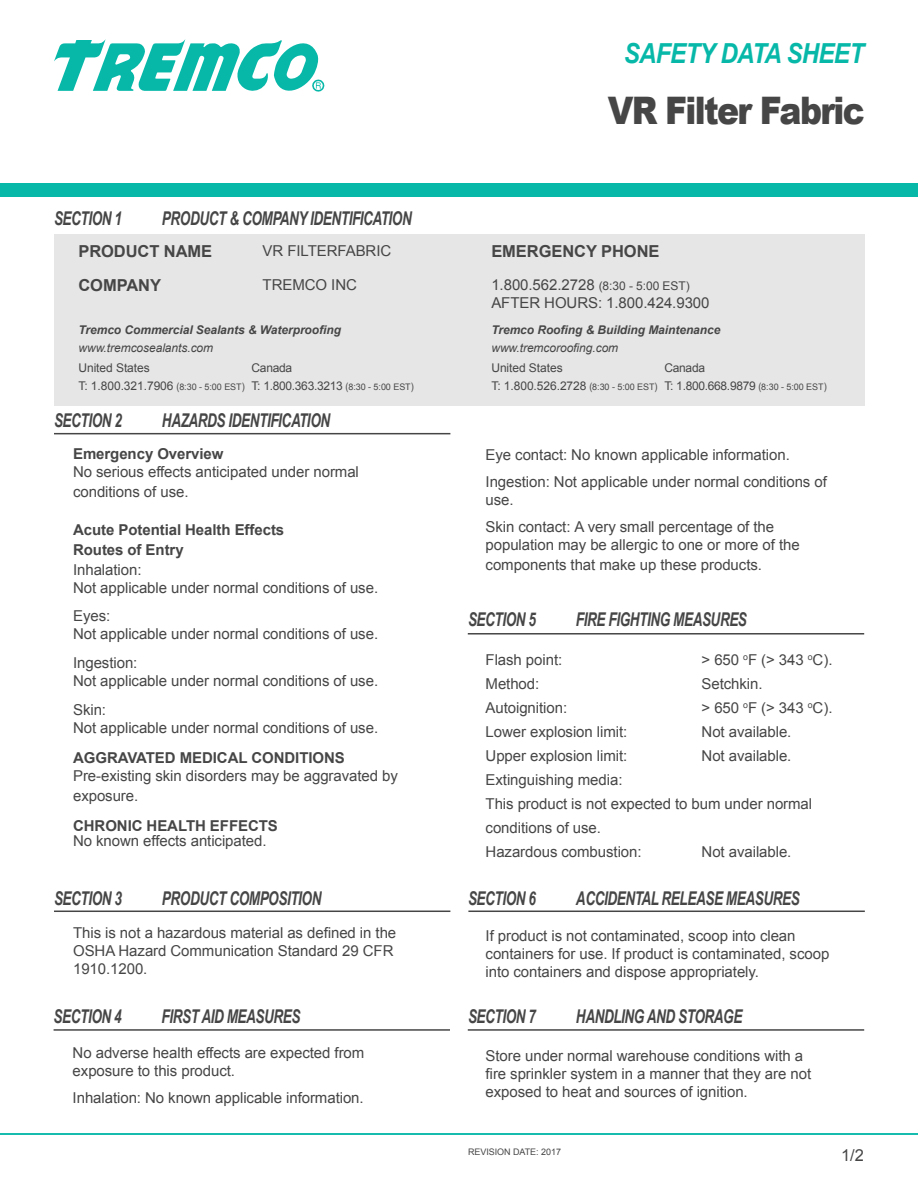
<style>
.page{position:relative;width:918px;height:1188px;background:#fff}
.page>*{position:absolute;margin:0;border:0;box-sizing:border-box;transform-origin:0 0}
.t1{font:900 37.95px "Arial";letter-spacing:-.05em;color:#464647;scale:.87 1}
.t2{font:italic 700 27.6px "Arial";letter-spacing:-.025em;color:#07b8a9;scale:.87 1}
.t3{font:italic 700 18.9px "Arial Narrow";letter-spacing:-.025em;color:#464647;scale:.87 1}
.t4{font:700 16.5px "Arial";letter-spacing:-.005em;color:#464647}
.t5{font:16.5px "Arial";color:#464647}
.t6{font:15px/18px "Arial";letter-spacing:-.005em;color:#464647}
.t7{font:700 15px/19.8px "Arial";letter-spacing:-.005em;color:#464647}
.t8{font:12px/18px "Arial";letter-spacing:-.005em;color:#464647}
.t9{font:12px/18px "Arial";letter-spacing:-.025em;color:#464647}
.t10{font:italic 700 12px "Arial";letter-spacing:-.005em;color:#464647}
.t11{font:italic 12px "Arial";letter-spacing:-.005em;color:#464647}
.t12{font:9px "Arial";letter-spacing:-.005em;color:#464647}
.s1{font-size:10.35px}
.s2{font-size:9px}
.s3{font-size:12px}
</style>
<div class="page">
<div style="left:54px;top:234px;width:810px;height:172px;background:#e6e6e6"></div>
<div style="left:0;top:183px;width:918px;height:13px;background:#07b8a9"></div>
<hr style="left:54px;top:433px;width:396px;height:1px;background:#464647">
<hr style="left:468px;top:1029px;width:396px;height:2px;background:#464647">
<hr style="left:468px;top:911px;width:397px;height:1px;background:#464647">
<hr style="left:468px;top:633px;width:396px;height:2px;background:#464647">
<hr style="left:54px;top:1029px;width:396px;height:2px;background:#464647">
<hr style="left:54px;top:911px;width:396px;height:1px;background:#464647">
<hr style="left:0;top:1133px;width:918px;height:2px;background:#07b8a9">
<svg style="left:54px;top:39px;width:271px;height:53px"></svg>
<p class="t3" style="left:54px;top:207px;width:80px">SECTION 1</p>
<p class="t3" style="left:162px;top:207px;width:289px">PRODUCT &amp; COMPANY IDENTIFICATION</p>
<p class="t4" style="left:78px;top:245px;width:135px">PRODUCT NAME</p>
<p class="t6" style="left:263px;top:243px;width:130px">VR FILTERFABRIC</p>
<p class="t4" style="left:78px;top:279px;width:84px">COMPANY</p>
<p class="t6" style="left:263px;top:277px;width:96px">TREMCO INC</p>
<p class="t10" style="left:78px;top:322px;width:264px">Tremco Commercial Sealants &amp; Waterprooing</p>
<p class="t11" style="left:78px;top:340px;width:136px">www.tremcosealants.com</p>
<p class="t8" style="left:78px;top:360px;width:168px">United States<br>T: 1.800.321.7906 <span class="s1">(</span><span class="s2">8:30 - 5:00 EST</span><span class="s1">)</span></p>
<p class="t9" style="left:252px;top:360px;width:164px">Canada<br>T: 1.800.363.3213 <span class="s1">(</span><span class="s2">8:30 - 5:00 EST</span><span class="s1">)</span></p>
<p class="t3" style="left:54px;top:410px;width:80px">SECTION 2</p>
<p class="t3" style="left:162px;top:410px;width:195px">HAZARDS IDENTIFICATION</p>
<p class="t7" style="left:73px;top:446px;width:152px">Emergency Overview</p>
<p class="t6" style="left:73px;top:464px;width:287px;line-height:19.8px">No serious effects anticipated under normal conditions of use.</p>
<p class="t7" style="left:73px;top:521px;width:213px">Acute Potential Health Effects<br>Routes of Entry</p>
<p class="t6" style="left:73px;top:562px;width:307px">Inhalation:<br>Not applicable under normal conditions of use.</p>
<p class="t6" style="left:73px;top:609px;width:307px">Eyes:<br>Not applicable under normal conditions of use.</p>
<p class="t6" style="left:73px;top:655px;width:307px">Ingestion:<br>Not applicable under normal conditions of use.</p>
<p class="t6" style="left:73px;top:702px;width:307px">Skin:<br>Not applicable under normal conditions of use.</p>
<p class="t7" style="left:73px;top:749px;width:273px">AGGRAVATED MEDICAL CONDITIONS</p>
<p class="t6" style="left:73px;top:767px;width:326px;line-height:19.8px">Pre-existing skin disorders may be aggravated by exposure.</p>
<p class="t7" style="left:73px;top:817px;width:206px">CHRONIC HEALTH EFFECTS</p>
<p class="t6" style="left:73px;top:833px;width:195px">No known effects anticipated.</p>
<p class="t3" style="left:54px;top:887px;width:80px">SECTION 3</p>
<p class="t3" style="left:162px;top:887px;width:185px">PRODUCT COMPOSITION</p>
<p class="t6" style="left:73px;top:923px;width:325px">This is not a hazardous material as deined in the<br>OSHA Hazard Communication Standard 29 CFR<br>1910.1200.</p>
<p class="t3" style="left:54px;top:1006px;width:80px">SECTION 4</p>
<p class="t3" style="left:162px;top:1006px;width:161px">FIRST AID MEASURES</p>
<p class="t6" style="left:73px;top:1045px;width:293px">No adverse health effects are expected from exposure to this product.</p>
<p class="t6" style="left:73px;top:1090px;width:293px">Inhalation: No known applicable information.</p>
<h2 class="t2" style="left:624px;top:37px;width:278px">SAFETY DATA SHEET</h2>
<h1 class="t1" style="left:608px;top:89px;width:297px">VR Filter Fabric</h1>
<p class="t4" style="left:491px;top:245px;width:170px">EMERGENCY PHONE</p>
<p class="t6" style="left:491px;top:277px;width:220px">1.800.562.2728 <span class="s3">(8:30 - 5:00 EST)<br></span>AFTER HOURS: 1.800.424.9300</p>
<p class="t10" style="left:491px;top:322px;width:231px">Tremco Rooing &amp; Building Maintenance</p>
<p class="t11" style="left:491px;top:340px;width:128px">www.tremcorooing.com</p>
<p class="t8" style="left:491px;top:360px;width:168px">United States<br>T: 1.800.526.2728 <span class="s1">(</span><span class="s2">8:30 - 5:00 EST</span><span class="s1">)</span></p>
<p class="t9" style="left:665px;top:360px;width:164px">Canada<br>T: 1.800.668.9879 <span class="s1">(</span><span class="s2">8:30 - 5:00 EST</span><span class="s1">)</span></p>
<p class="t6" style="left:486px;top:442px;width:343px;line-height:27px">Eye contact: No known applicable information.<br>Ingestion: Not applicable under normal conditions of</p>
<p class="t6" style="left:486px;top:487px;width:290px;line-height:27px">use.<br>Skin contact: A very small percentage of the</p>
<p class="t6" style="left:486px;top:536px;width:316px;line-height:19.8px">population may be allergic to one or more of the components that make up these products.</p>
<p class="t3" style="left:468px;top:608px;width:80px">SECTION 5</p>
<p class="t3" style="left:576px;top:608px;width:198px">FIRE FIGHTING MEASURES</p>
<p class="t6" style="left:486px;top:652px;width:78px">Flash point:</p>
<p class="t6" style="left:702px;top:652px;width:132px">&gt; 650 <sup>o</sup>F (&gt; 343 <sup>o</sup>C).</p>
<p class="t6" style="left:486px;top:676px;width:55px">Method:</p>
<p class="t6" style="left:702px;top:676px;width:63px">Setchkin.</p>
<p class="t6" style="left:486px;top:700px;width:83px">Autoignition:</p>
<p class="t6" style="left:702px;top:700px;width:132px">&gt; 650 <sup>o</sup>F (&gt; 343 <sup>o</sup>C).</p>
<p class="t6" style="left:486px;top:724px;width:143px">Lower explosion limit:</p>
<p class="t6" style="left:702px;top:724px;width:91px">Not available.</p>
<p class="t6" style="left:486px;top:748px;width:143px">Upper explosion limit:</p>
<p class="t6" style="left:702px;top:748px;width:91px">Not available.</p>
<p class="t6" style="left:486px;top:769px;width:328px;line-height:24px">Extinguishing media:<br>This product is not expected to bum under normal conditions of use.<br>Hazardous combustion:</p>
<p class="t6" style="left:702px;top:844px;width:91px">Not available.</p>
<p class="t3" style="left:468px;top:887px;width:80px">SECTION 6</p>
<p class="t3" style="left:576px;top:887px;width:259px">ACCIDENTAL RELEASE MEASURES</p>
<p class="t6" style="left:486px;top:928px;width:345px">If product is not contaminated, scoop into clean containers for use. If product is contaminated, scoop into containers and dispose appropriately.</p>
<p class="t3" style="left:468px;top:1006px;width:80px">SECTION 7</p>
<p class="t3" style="left:576px;top:1006px;width:193px">HANDLING AND STORAGE</p>
<p class="t6" style="left:486px;top:1048px;width:327px">Store under normal warehouse conditions with a ire sprinkler system in a manner that they are not exposed to heat and sources of ignition.</p>
<p class="t12" style="left:468px;top:1149px;width:95px">REVISION DATE: 2017</p>
<p class="t5" style="left:841px;top:1149px;width:24px">1/2</p>
</div>
